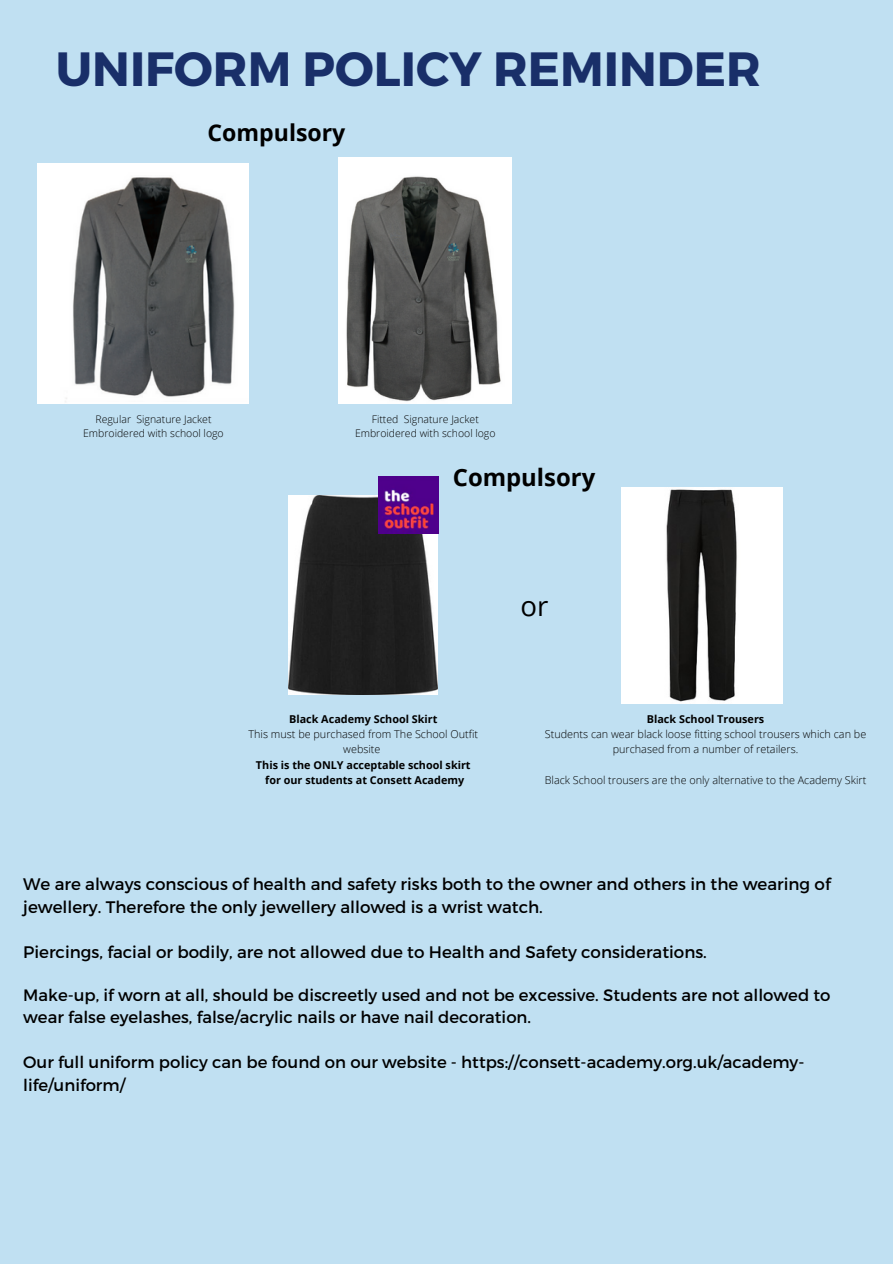
<style>
.page{position:relative;width:893px;height:1264px;background:#fff}
.page>*{position:absolute;margin:0;border:0;box-sizing:border-box;transform-origin:0 0}
.t1{font:700 48px "Montserrat";color:#192f69}
.t2{font:27.6px "Open Sans";color:#000}
.t3{font:700 23.85px "Open Sans";color:#000}
.t4{font:700 23.1px "Open Sans";color:#000}
.t5{font:16.65px/22.6px "Montserrat";color:#000}
.t6{font:16.5px/22.5px "Montserrat";color:#000}
.t7{font:300 10.8px/15.1px "Open Sans";color:#000;text-align:center}
.t8{font:700 10.8px "Open Sans";color:#000}
.t9{font:300 10.5px "Open Sans";color:#000}
</style>
<div class="page">
<div style="left:0;top:0;width:892px;height:1263px;background:#c0e0f2"></div>
<img style="left:37px;top:163px;width:211px;height:240px">
<img style="left:338px;top:157px;width:173px;height:247px">
<img style="left:288px;top:495px;width:150px;height:200px">
<img style="left:622px;top:487px;width:160px;height:216px">
<img style="left:378px;top:476px;width:60px;height:58px">
<h4 class="t1" style="left:56px;top:37px;width:706px">UNIFORM POLICY REMINDER</h4>
<p class="t4" style="left:207px;top:116px;width:139px">Compulsory</p>
<p class="t9" style="left:95px;top:411px;width:118px">Regular Signature Jacket</p>
<p class="t9" style="left:83px;top:426px;width:142px">Embroidered with school logo</p>
<p class="t9" style="left:372px;top:411px;width:109px">Fitted Signature Jacket</p>
<p class="t9" style="left:355px;top:426px;width:142px">Embroidered with school logo</p>
<p class="t3" style="left:453px;top:460px;width:144px">Compulsory</p>
<p class="t2" style="left:520px;top:586px;width:29px">or</p>
<h2 class="t8" style="left:289px;top:711px;width:150px">Black Academy School Skirt</h2>
<p class="t7" style="left:248px;top:726px;width:231px">This must be purchased from The School Outfit</p>
<p class="t7" style="left:343px;top:741px;width:39px">website</p>
<p class="t8" style="left:256px;top:757px;width:216px">This is the ONLY acceptable school skirt</p>
<p class="t8" style="left:265px;top:772px;width:200px">for our students at Consett Academy</p>
<p class="t8" style="left:646px;top:711px;width:119px">Black School Trousers</p>
<p class="t7" style="left:545px;top:726px;width:323px">Students can wear black loose fitting school trousers which can be purchased from a number of retailers.</p>
<p class="t7" style="left:544px;top:772px;width:323px">Black School trousers are the only alternative to the Academy Skirt</p>
<p class="t5" style="left:23px;top:871px;width:809px">We are always conscious of health and safety risks both to the owner and others in the wearing of jewellery. Therefore the only jewellery allowed is a wrist watch.</p>
<h4 class="t5" style="left:23px;top:940px;width:685px">Piercings, facial or bodily, are not allowed due to Health and Safety considerations.</h4>
<h4 class="t6" style="left:23px;top:982px;width:808px">Make-up, if worn at all, should be discreetly used and not be excessive. Students are not allowed to wear false eyelashes, false/acrylic nails or have nail decoration.</h4>
<h4 class="t6" style="left:23px;top:1050px;width:782px">Our full uniform policy can be found on our website - https://consett-academy.org.uk/academy&shy;life/uniform/</h4>
</div>
